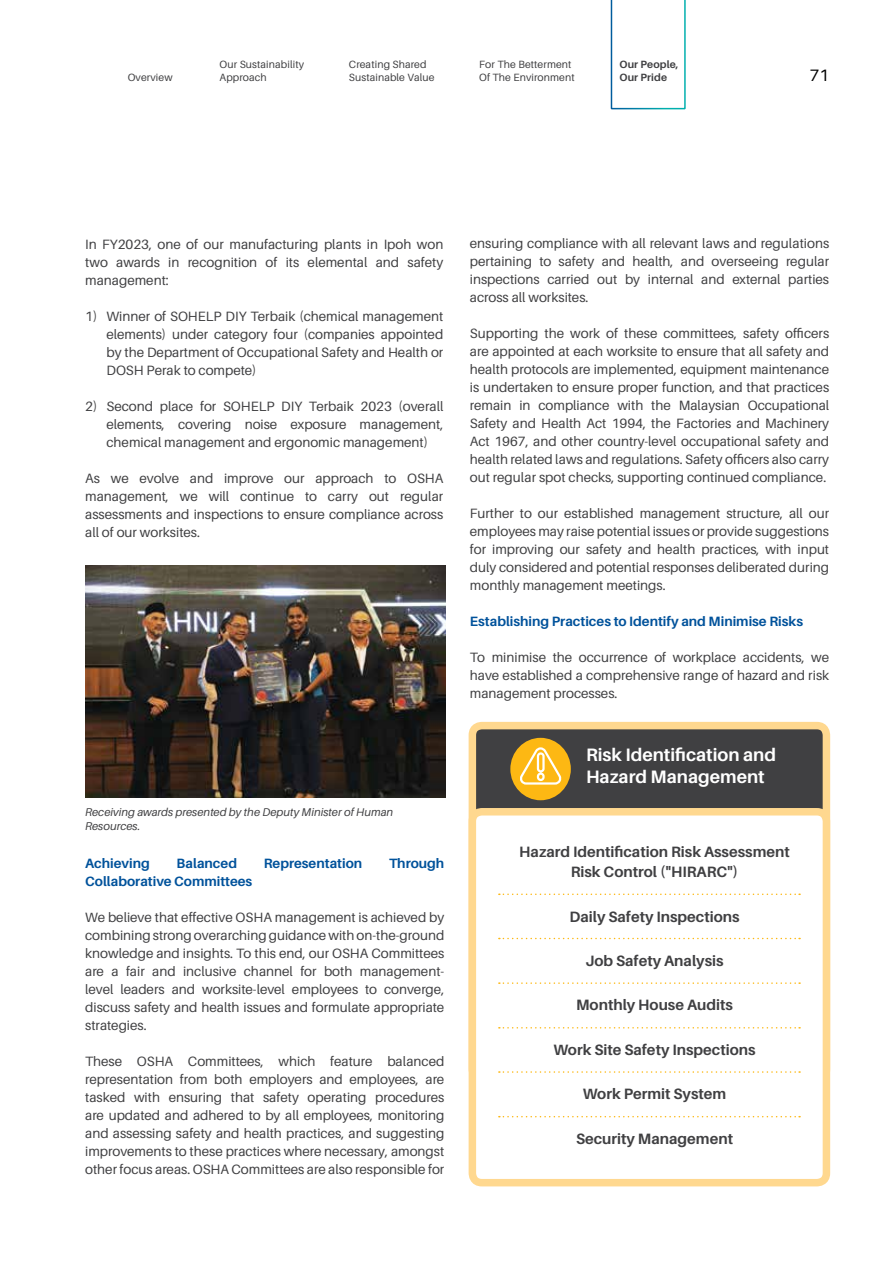
<style>
.page{position:relative;width:893px;height:1263px;background:#fff}
.page>*{position:absolute;margin:0;border:0;box-sizing:border-box;transform-origin:0 0}
.t1{font:700 18px/22.5px "Aileron";color:#fff}
.t2{font:16.5px "Aileron";color:#000}
.t3{font:700 15px/20.2px "Aileron";color:#404042;text-align:center}
.t4{font:13.5px/18px "Aileron";color:#404042;text-align:justify}
.t5{font:700 13.5px "Aileron";color:#00529b}
.t6{font:italic 11.25px/14.2px "Aileron";letter-spacing:.005em;color:#404042}
.t7{font:10.5px/13.5px "Aileron";letter-spacing:.01em;color:#404042}
.t8{font:700 10.5px/13.5px "Aileron";letter-spacing:.01em;color:#404042}
</style>
<div class="page">
<svg style="left:611px;top:0;width:75px;height:109px"></svg>
<img style="left:86px;top:565px;width:359px;height:233px">
<div style="left:472px;top:726px;width:354px;height:353px;background:#404042;border-radius:10px"></div>
<div style="left:469px;top:722px;width:361px;height:361px;border:8px solid #ffd88f;border-radius:10px"></div>
<div style="left:472px;top:812px;width:354px;height:371px;background:#fff;border-radius:10px"></div>
<div style="left:469px;top:808px;width:361px;height:378px;border:8px solid #ffd88f;border-radius:10px"></div>
<div style="left:510px;top:738px;width:61px;height:62px;background:#fdb813;border-radius:50%"></div>
<svg style="left:518px;top:746px;width:45px;height:39px"></svg>
<svg style="left:499px;top:893px;width:301px;height:2px"></svg>
<svg style="left:499px;top:938px;width:301px;height:1px"></svg>
<svg style="left:499px;top:982px;width:301px;height:2px"></svg>
<svg style="left:499px;top:1027px;width:301px;height:1px"></svg>
<svg style="left:499px;top:1071px;width:301px;height:2px"></svg>
<svg style="left:499px;top:1116px;width:301px;height:1px"></svg>
<p class="t7" style="left:220px;top:58px;width:86px">Our Sustainability<br>Approach</p>
<p class="t7" style="left:479px;top:58px;width:97px">For The Betterment<br>Of The Environment</p>
<p class="t8" style="left:620px;top:58px;width:60px">Our People,<br>Our Pride</p>
<p class="t7" style="left:349px;top:58px;width:87px">Creating Shared<br>Sustainable Value</p>
<p class="t7" style="left:128px;top:71px;width:46px">Overview</p>
<p class="t2" style="left:810px;top:67px;width:21px">71</p>
<p class="t4" style="left:85px;top:235px;width:360px">In FY2023, one of our manufacturing plants in Ipoh won two awards in recognition of its elemental and safety management:</p>
<p class="t4" style="left:106px;top:307px;width:338px;text-indent:-21px">1) Winner of SOHELP DIY Terbaik (chemical management elements) under category four (companies appointed by the Department of Occupational Safety and Health or DOSH Perak to compete)</p>
<p class="t4" style="left:106px;top:397px;width:338px;text-indent:-21px">2) Second place for SOHELP DIY Terbaik 2023 (overall elements, covering noise exposure management, chemical management and ergonomic management)</p>
<p class="t4" style="left:85px;top:469px;width:360px">As we evolve and improve our approach to OSHA management, we will continue to carry out regular assessments and inspections to ensure compliance across all of our worksites.</p>
<p class="t6" style="left:85px;top:805px;width:309px">Receiving awards presented by the Deputy Minister of Human<br>Resources.</p>
<p class="t5" style="left:85px;top:855px;width:66px">Achieving</p>
<p class="t5" style="left:177px;top:855px;width:62px">Balanced</p>
<p class="t5" style="left:264px;top:855px;width:100px">Representation</p>
<p class="t5" style="left:389px;top:855px;width:57px">Through</p>
<p class="t5" style="left:85px;top:873px;width:169px">Collaborative Committees</p>
<p class="t4" style="left:85px;top:908px;width:361px">We believe that effective OSHA management is achieved by combining strong overarching guidance with on-the-ground knowledge and insights. To this end, our OSHA Committees are a fair and inclusive channel for both management&shy;level leaders and worksite-level employees to converge, discuss safety and health issues and formulate appropriate strategies.</p>
<p class="t4" style="left:85px;top:1052px;width:361px">These OSHA Committees, which feature balanced representation from both employers and employees, are tasked with ensuring that safety operating procedures are updated and adhered to by all employees, monitoring and assessing safety and health practices, and suggesting improvements to these practices where necessary, amongst other focus areas. OSHA Committees are also responsible for</p>
<p class="t4" style="left:470px;top:235px;width:361px">ensuring compliance with all relevant laws and regulations pertaining to safety and health, and overseeing regular inspections carried out by internal and external parties across all worksites.</p>
<p class="t4" style="left:470px;top:325px;width:361px">Supporting the work of these committees, safety officers are appointed at each worksite to ensure that all safety and health protocols are implemented, equipment maintenance is undertaken to ensure proper function, and that practices remain in compliance with the Malaysian Occupational Safety and Health Act 1994, the Factories and Machinery Act 1967, and other country-level occupational safety and health related laws and regulations. Safety officers also carry out regular spot checks, supporting continued compliance.</p>
<p class="t4" style="left:470px;top:505px;width:361px">Further to our established management structure, all our employees may raise potential issues or provide suggestions for improving our safety and health practices, with input duly considered and potential responses deliberated during monthly management meetings.</p>
<p class="t5" style="left:470px;top:614px;width:335px">Establishing Practices to Identify and Minimise Risks</p>
<p class="t4" style="left:470px;top:649px;width:361px">To minimise the occurrence of workplace accidents, we have established a comprehensive range of hazard and risk management processes.</p>
<h1 class="t1" style="left:586px;top:743px;width:192px">Risk Identification and<br>Hazard Management</h1>
<p class="t3" style="left:519px;top:842px;width:272px">Hazard Identification Risk Assessment<br>Risk Control ("HIRARC")</p>
<p class="t3" style="left:569px;top:906px;width:172px">Daily Safety Inspections</p>
<p class="t3" style="left:585px;top:951px;width:140px">Job Safety Analysis</p>
<p class="t3" style="left:576px;top:995px;width:158px">Monthly House Audits</p>
<p class="t3" style="left:553px;top:1039px;width:204px">Work Site Safety Inspections</p>
<p class="t3" style="left:583px;top:1084px;width:145px">Work Permit System</p>
<p class="t3" style="left:576px;top:1128px;width:159px">Security Management</p>
</div>
